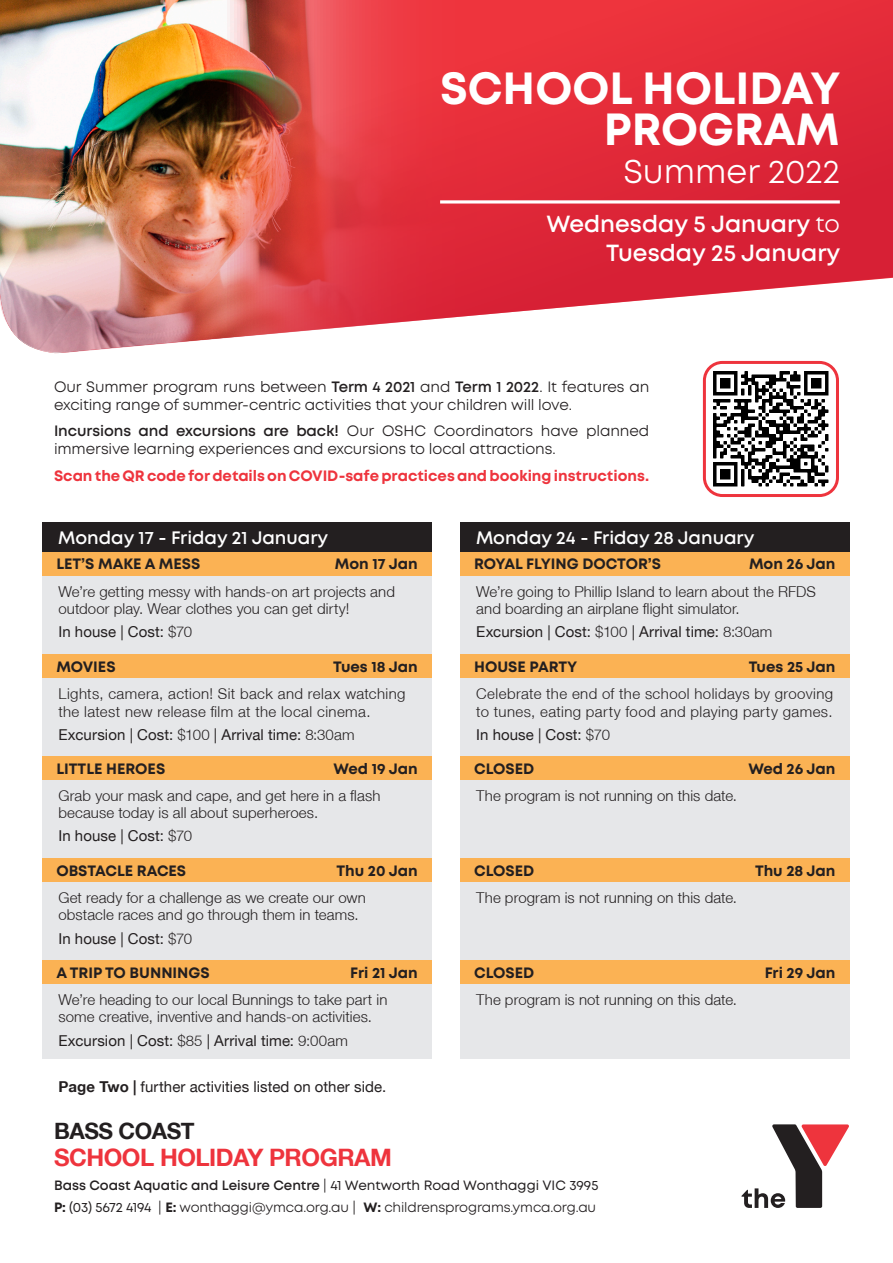
<style>
.page{position:relative;width:893px;height:1263px;background:#fff}
.page>*{position:absolute;margin:0;border:0;box-sizing:border-box;transform-origin:0 0}
.t1{font:700 45px/40.5px "Mont";color:#fff;text-align:right}
.t2{font:33px "Mont";color:#fff}
.t3{font:700 24px "Helvetica Neue LT";letter-spacing:-.02em;color:#ee343d}
.t4{font:600 23.4px "Mont";color:#fff}
.t5{font:700 22.5px "Helvetica Neue LT";letter-spacing:-.02em;color:#231f20}
.t6{font:600 18px "Mont";color:#fff}
.t7{font:300 15px/17.2px "Helvetica Neue LT";letter-spacing:.01em;color:#231f20}
.t8{font:15px/18px "Mont";letter-spacing:-.01em;color:#231f20}
.t9{font:15px "Helvetica Neue LT";letter-spacing:.005em;color:#231f20}
.t10{font:700 15px "Mont";color:#231f20}
.t11{font:300 15px/18px "Helvetica Neue LT";letter-spacing:.03em;color:#231f20}
.t12{font:700 15px "Mont";color:#ee343d}
.t13{font:13.5px "Mont";letter-spacing:-.01em;color:#231f20}
.t14{font:600 13.5px "Mont";color:#231f20}
.s1{font-weight:400}
.s2{font-weight:600}
.s3{font-weight:300}
.s4{font-weight:700}
.s5{font-style:inherit}
</style>
<div class="page">
<svg style="left:741px;top:1124px;width:108px;height:84px"></svg>
<img style="left:0;top:0;width:893px;height:353px">
<img style="left:707px;top:365px;width:128px;height:128px">
<div style="left:703px;top:361px;width:136px;height:136px;border:3px solid #ee343d;border-radius:18px"></div>
<svg style="left:440px;top:200px;width:400px;height:4px"></svg>
<div style="left:460px;top:545px;width:389px;height:514px;background:#e6e7e9"></div>
<div style="left:460px;top:552px;width:389px;height:24px;background:#fbb254"></div>
<div style="left:460px;top:654px;width:389px;height:24px;background:#fbb254"></div>
<div style="left:460px;top:756px;width:389px;height:24px;background:#fbb254"></div>
<div style="left:460px;top:858px;width:389px;height:24px;background:#fbb254"></div>
<div style="left:460px;top:960px;width:389px;height:24px;background:#fbb254"></div>
<div style="left:460px;top:522px;width:389px;height:30px;background:#231f20"></div>
<div style="left:43px;top:545px;width:389px;height:514px;background:#e6e7e9"></div>
<div style="left:43px;top:552px;width:389px;height:24px;background:#fbb254"></div>
<div style="left:43px;top:654px;width:389px;height:24px;background:#fbb254"></div>
<div style="left:43px;top:756px;width:389px;height:24px;background:#fbb254"></div>
<div style="left:43px;top:858px;width:389px;height:24px;background:#fbb254"></div>
<div style="left:43px;top:960px;width:389px;height:24px;background:#fbb254"></div>
<div style="left:43px;top:522px;width:389px;height:30px;background:#231f20"></div>
<p class="t1" style="left:440px;top:69px;width:402px">SCHOOL HOLIDAY<br>PROGRAM</p>
<p class="t2" style="left:623px;top:151px;width:218px">Summer 2022</p>
<p class="t4" style="left:546px;top:209px;width:295px">Wednesday 5 January <span class="s1">to</span></p>
<p class="t4" style="left:606px;top:238px;width:236px">Tuesday 25 January</p>
<p class="t8" style="left:54px;top:378px;width:597px">Our Summer program runs between <span class="s2">Term 4 2021</span> and <span class="s2">Term 1 2022</span>. It features an exciting range of summer-centric activities that your children will love.</p>
<p class="t8" style="left:54px;top:422px;width:597px"><span class="s2">Incursions and excursions are back!</span> Our OSHC Coordinators have planned immersive learning experiences and excursions to local attractions.</p>
<p class="t12" style="left:54px;top:466px;width:597px">Scan the QR code for details on COVID-safe practices and booking instructions.</p>
<h3 class="t6" style="left:58px;top:526px;width:271px">Monday 17 - Friday 21 January</h3>
<h3 class="t6" style="left:476px;top:526px;width:280px">Monday 24 - Friday 28 January</h3>
<p class="t10" style="left:56px;top:554px;width:146px">LET’S MAKE A MESS</p>
<p class="t10" style="left:335px;top:554px;width:84px">Mon 17 Jan</p>
<p class="t10" style="left:474px;top:554px;width:188px">ROYAL FLYING DOCTOR’S</p>
<p class="t10" style="left:749px;top:554px;width:88px">Mon 26 Jan</p>
<p class="t7" style="left:58px;top:582px;width:338px">We’re getting messy with hands-on art projects and outdoor play. Wear clothes you can get dirty!</p>
<p class="t7" style="left:476px;top:582px;width:341px">We’re going to Phillip Island to learn about the RFDS and boarding an airplane flight simulator.</p>
<p class="t9" style="left:58px;top:623px;width:135px">In house | Cost: <span class="s3">$70</span></p>
<p class="t9" style="left:476px;top:623px;width:298px">Excursion | Cost: <span class="s3">$100</span> | Arrival time: <span class="s3">8:30am</span></p>
<p class="t10" style="left:56px;top:656px;width:61px">MOVIES</p>
<p class="t10" style="left:333px;top:656px;width:86px">Tues 18 Jan</p>
<p class="t10" style="left:474px;top:656px;width:105px">HOUSE PARTY</p>
<p class="t10" style="left:749px;top:656px;width:88px">Tues 25 Jan</p>
<p class="t11" style="left:58px;top:684px;width:349px">Lights, camera, action! Sit back and relax watching the latest new release film at the local cinema.</p>
<p class="t11" style="left:476px;top:684px;width:358px">Celebrate the end of the school holidays by grooving to tunes, eating party food and playing party games.</p>
<p class="t9" style="left:58px;top:726px;width:298px">Excursion | Cost: <span class="s3">$100</span> | Arrival time: <span class="s3">8:30am</span></p>
<p class="t9" style="left:476px;top:726px;width:135px">In house | Cost: <span class="s3">$70</span></p>
<p class="t10" style="left:56px;top:758px;width:110px">LITTLE HEROES</p>
<p class="t10" style="left:333px;top:758px;width:86px">Wed 19 Jan</p>
<p class="t10" style="left:474px;top:758px;width:62px">CLOSED</p>
<p class="t10" style="left:748px;top:758px;width:89px">Wed 26 Jan</p>
<p class="t7" style="left:58px;top:786px;width:323px">Grab your mask and cape, and get here in a flash because today is all about superheroes.</p>
<p class="t7" style="left:476px;top:786px;width:262px">The program is not running on this date.</p>
<p class="t9" style="left:58px;top:827px;width:135px">In house | Cost: <span class="s3">$70</span></p>
<p class="t10" style="left:56px;top:861px;width:131px">OBSTACLE RACES</p>
<p class="t10" style="left:337px;top:861px;width:83px">Thu 20 Jan</p>
<p class="t10" style="left:474px;top:861px;width:62px">CLOSED</p>
<p class="t10" style="left:755px;top:861px;width:82px">Thu 28 Jan</p>
<p class="t7" style="left:58px;top:888px;width:309px">Get ready for a challenge as we create our own obstacle races and go through them in teams.</p>
<p class="t7" style="left:476px;top:888px;width:262px">The program is not running on this date.</p>
<p class="t9" style="left:58px;top:929px;width:135px">In house | Cost: <span class="s3">$70</span></p>
<p class="t10" style="left:56px;top:963px;width:155px">A TRIP TO BUNNINGS</p>
<p class="t10" style="left:350px;top:963px;width:69px">Fri 21 Jan</p>
<p class="t10" style="left:474px;top:963px;width:62px">CLOSED</p>
<p class="t10" style="left:765px;top:963px;width:72px">Fri 29 Jan</p>
<p class="t7" style="left:58px;top:990px;width:331px">We’re heading to our local Bunnings to take part in some creative, inventive and hands-on activities.</p>
<p class="t7" style="left:476px;top:990px;width:262px">The program is not running on this date.</p>
<p class="t9" style="left:58px;top:1031px;width:291px">Excursion | Cost: <span class="s3">$85</span> | Arrival time: <span class="s3">9:00am</span></p>
<p class="t9" style="left:58px;top:1077px;width:329px"><span class="s4">Page Two |</span> further activities listed on other side.</p>
<p class="t5" style="left:54px;top:1117px;width:142px">BASS COAST</p>
<p class="t3" style="left:54px;top:1142px;width:339px">SCHOOL HOLIDAY PROGRAM</p>
<p class="t14" style="left:54px;top:1176px;width:546px">Bass Coast Aquatic and Leisure Centre <span class="s1">|</span> <span class="s1">41 Wentworth Road Wonthaggi VIC 3995</span></p>
<p class="t13" style="left:54px;top:1199px;width:544px"><span class="s4">P:</span> <span class="s5">(03) 5672 4194</span> | <span class="s4">E:</span> wonthaggi@ymca.org.au | <span class="s4">W:</span> childrensprograms.ymca.org.au</p>
</div>
